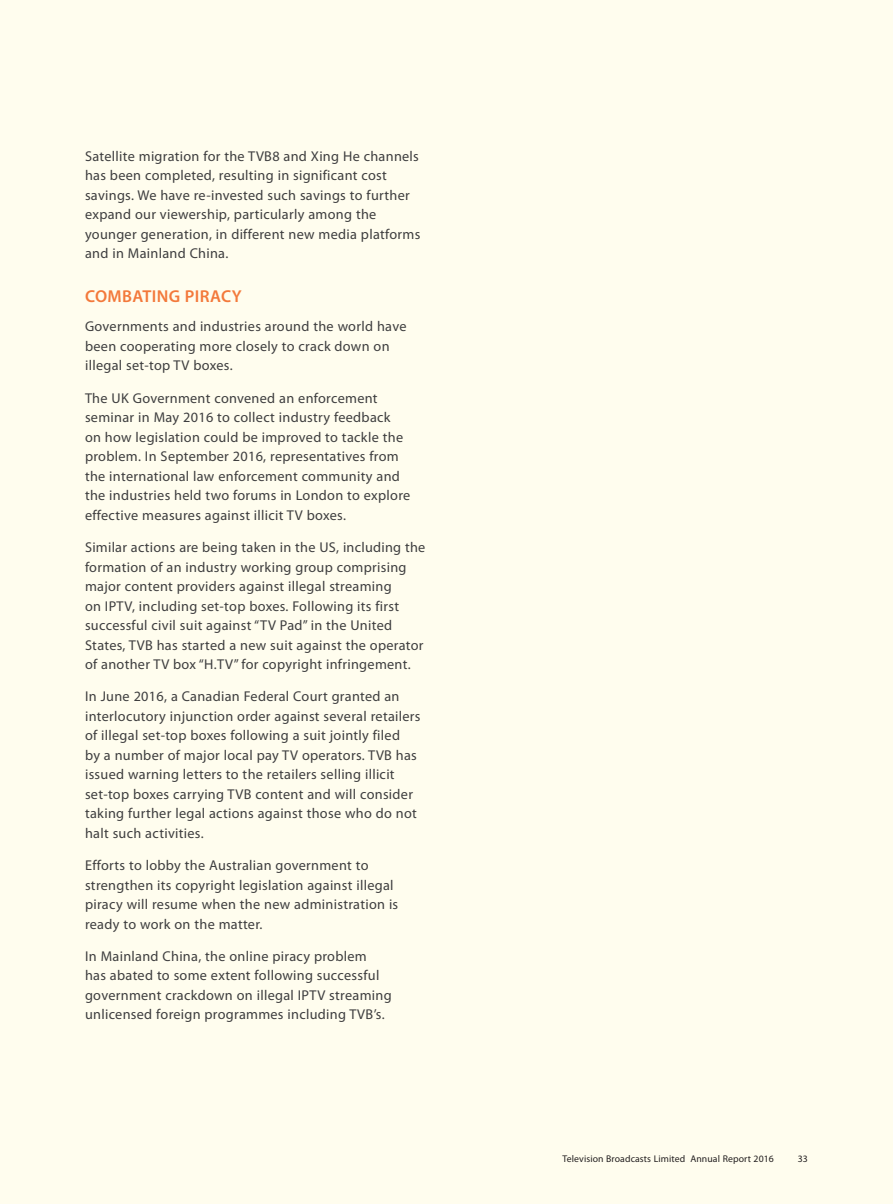
<style>
.page{position:relative;width:893px;height:1204px;background:#fff}
.page>*{position:absolute;margin:0;border:0;box-sizing:border-box;transform-origin:0 0}
.t1{font:600 17.25px "Myriad Pro";letter-spacing:.02em;color:#f3793b}
.t2{font:14.25px/19.5px "Myriad Pro";letter-spacing:.02em;color:#3e3e3f}
.t3{font:9.75px "Myriad Pro";letter-spacing:.01em;color:#231f20}
</style>
<div class="page">
<div style="left:0;top:0;width:893px;height:1203px;background:#fffdee"></div>
<p class="t2" style="left:85px;top:146px;width:337px">Satellite migration for the TVB8 and Xing He channels has been completed, resulting in significant cost savings. We have re-invested such savings to further expand our viewership, particularly among the younger generation, in different new media platforms and in Mainland China.</p>
<p class="t1" style="left:85px;top:285px;width:158px">COMBATING PIRACY</p>
<p class="t2" style="left:85px;top:317px;width:323px">Governments and industries around the world have been cooperating more closely to crack down on illegal set-top TV boxes.</p>
<p class="t2" style="left:85px;top:388px;width:327px">The UK Government convened an enforcement seminar in May 2016 to collect industry feedback<br>on how legislation could be improved to tackle the problem. In September 2016, representatives from the international law enforcement community and the industries held two forums in London to explore effective measures against illicit TV boxes.</p>
<p class="t2" style="left:85px;top:537px;width:342px">Similar actions are being taken in the US, including the formation of an industry working group comprising major content providers against illegal streaming<br>on IPTV, including set-top boxes. Following its first successful civil suit against “TV Pad” in the United States, TVB has started a new suit against the operator of another TV box “H.TV” for copyright infringement.</p>
<p class="t2" style="left:85px;top:686px;width:337px">In June 2016, a Canadian Federal Court granted an interlocutory injunction order against several retailers of illegal set-top boxes following a suit jointly filed<br>by a number of major local pay TV operators. TVB has issued warning letters to the retailers selling illicit set-top boxes carrying TVB content and will consider taking further legal actions against those who do not halt such activities.</p>
<p class="t2" style="left:85px;top:855px;width:315px">Efforts to lobby the Australian government to strengthen its copyright legislation against illegal piracy will resume when the new administration is ready to work on the matter.</p>
<p class="t2" style="left:85px;top:946px;width:308px">In Mainland China, the online piracy problem<br>has abated to some extent following successful government crackdown on illegal IPTV streaming unlicensed foreign programmes including TVB’s.</p>
<p class="t3" style="left:563px;top:1152px;width:213px">Television Broadcasts Limited Annual Report 2016</p>
<p class="t3" style="left:798px;top:1152px;width:12px">33</p>
</div>
